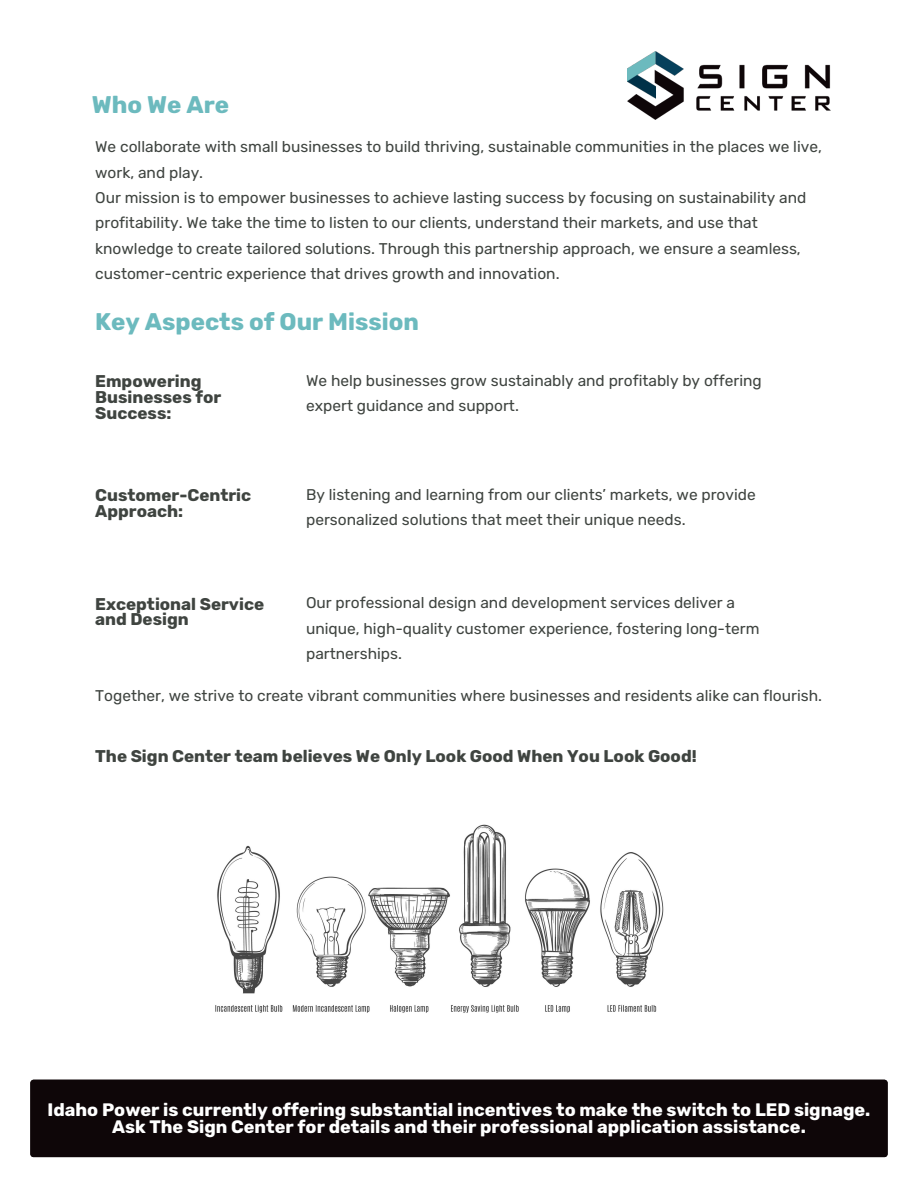
<style>
.page{position:relative;width:918px;height:1188px;background:#fff}
.page>*{position:absolute;margin:0;border:0;box-sizing:border-box;transform-origin:0 0}
.t1{font:700 24px "Rubik";color:#6cbabe}
.t2{font:700 18px/16.8px "Rubik";color:#fff;text-align:center}
.t3{font:700 16.95px/15.9px "Rubik";color:#3f4440}
.t4{font:15.45px/25.3px "Rubik";color:#3f4440}
</style>
<div class="page">
<img style="left:628px;top:51px;width:202px;height:69px">
<div style="left:30px;top:1080px;width:858px;height:77px;background:#0e0608"></div>
<img style="left:215px;top:824px;width:449px;height:189px">
<h2 class="t1" style="left:92px;top:91px;width:139px">Who We Are</h2>
<p class="t4" style="left:95px;top:134px;width:728px">We collaborate with small businesses to build thriving, sustainable communities in the places we live, work, and play.</p>
<h2 class="t4" style="left:95px;top:185px;width:713px">Our mission is to empower businesses to achieve lasting success by focusing on sustainability and profitability. We take the time to listen to our clients, understand their markets, and use that knowledge to create tailored solutions. Through this partnership approach, we ensure a seamless, customer-centric experience that drives growth and innovation.</h2>
<p class="t1" style="left:95px;top:307px;width:325px">Key Aspects of Our Mission</p>
<p class="t3" style="left:95px;top:373px;width:128px">Empowering<br>Businesses for<br>Success:</p>
<p class="t3" style="left:95px;top:488px;width:158px">Customer-Centric<br>Approach:</p>
<p class="t3" style="left:95px;top:596px;width:170px">Exceptional Service and Design</p>
<h1 class="t4" style="left:306px;top:368px;width:457px">We help businesses grow sustainably and profitably by offering expert guidance and support.</h1>
<h2 class="t4" style="left:306px;top:482px;width:451px">By listening and learning from our clients’ markets, we provide personalized solutions that meet their unique needs.</h2>
<h2 class="t4" style="left:306px;top:590px;width:455px">Our professional design and development services deliver a unique, high-quality customer experience, fostering long-term partnerships.</h2>
<p class="t4" style="left:95px;top:683px;width:728px">Together, we strive to create vibrant communities where businesses and residents alike can flourish.</p>
<h2 class="t3" style="left:95px;top:748px;width:603px">The Sign Center team believes We Only Look Good When You Look Good!</h2>
<p class="t2" style="left:48px;top:1101px;width:824px">Idaho Power is currently offering substantial incentives to make the switch to LED signage.<br>Ask The Sign Center for details and their professional application assistance.</p>
</div>
